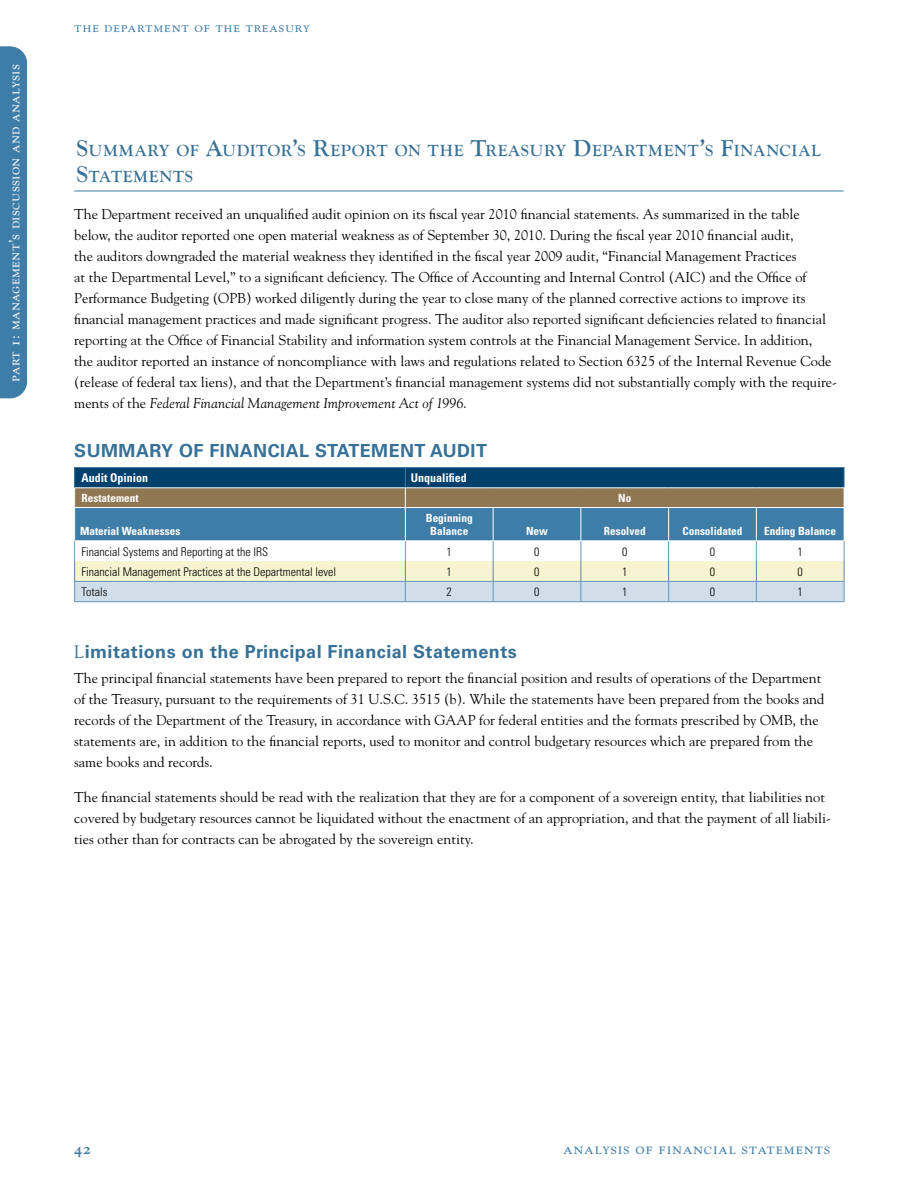
<style>
.page{position:relative;width:918px;height:1188px;background:#fff}
.page>*{position:absolute;margin:0;border:0;box-sizing:border-box;transform-origin:0 0}
.t1{font:700 18px "Univers";letter-spacing:.025em;color:#377197}
.t2{font:700 16.8px/25.5px "Goudy Old Style T";letter-spacing:.04em;color:#377197}
.t3{font:16.5px "Goudy SC";color:#3e7da7}
.t4{font:16.5px "Goudy Bold Os F";color:#3e7da7}
.t5{font:15px "Goudy SC";letter-spacing:.025em;color:#fff}
.t6{font:15px "Goudy SC";letter-spacing:.05em;color:#3e7da7}
.t7{font:14.25px/21px "Goudy";color:#000}
.t8{font:300 condensed 12px "Univers";color:#000}
.t9{font:700 condensed 12px "Univers";color:#fff}
.t10{font:700 condensed 11.25px/13.5px "Univers";color:#fff;text-align:center}
.s1{font-size:24px}
.s2{font-style:italic}
.s3{font-family:"Goudy";font-weight:400}
</style>
<div class="page">
<hr style="left:74px;top:191px;width:770px;height:1px;background:#3e7da7">
<div style="left:75px;top:467px;width:330px;height:21px;background:#00406c"></div>
<div style="left:405px;top:467px;width:439px;height:21px;background:#00406c"></div>
<div style="left:75px;top:488px;width:330px;height:20px;background:#8f7753"></div>
<div style="left:405px;top:488px;width:439px;height:20px;background:#8f7753"></div>
<div style="left:75px;top:508px;width:330px;height:33px;background:#3e7da7"></div>
<div style="left:405px;top:508px;width:88px;height:33px;background:#3e7da7"></div>
<div style="left:493px;top:508px;width:88px;height:33px;background:#3e7da7"></div>
<div style="left:581px;top:508px;width:88px;height:33px;background:#3e7da7"></div>
<div style="left:669px;top:508px;width:87px;height:33px;background:#3e7da7"></div>
<div style="left:756px;top:508px;width:88px;height:33px;background:#3e7da7"></div>
<div style="left:75px;top:561px;width:330px;height:20px;background:#f8f3d1"></div>
<div style="left:405px;top:561px;width:88px;height:20px;background:#f8f3d1"></div>
<div style="left:493px;top:561px;width:88px;height:20px;background:#f8f3d1"></div>
<div style="left:581px;top:561px;width:88px;height:20px;background:#f8f3d1"></div>
<div style="left:669px;top:561px;width:87px;height:20px;background:#f8f3d1"></div>
<div style="left:756px;top:561px;width:88px;height:20px;background:#f8f3d1"></div>
<div style="left:75px;top:581px;width:330px;height:21px;background:#cfdee9"></div>
<div style="left:405px;top:581px;width:88px;height:21px;background:#cfdee9"></div>
<div style="left:493px;top:581px;width:88px;height:21px;background:#cfdee9"></div>
<div style="left:581px;top:581px;width:88px;height:21px;background:#cfdee9"></div>
<div style="left:669px;top:581px;width:87px;height:21px;background:#cfdee9"></div>
<div style="left:756px;top:581px;width:88px;height:21px;background:#cfdee9"></div>
<hr style="left:405px;top:508px;width:1px;height:33px;background:#fff">
<hr style="left:493px;top:508px;width:1px;height:33px;background:#fff">
<hr style="left:581px;top:508px;width:1px;height:33px;background:#fff">
<hr style="left:668px;top:508px;width:1px;height:33px;background:#fff">
<hr style="left:756px;top:508px;width:1px;height:33px;background:#fff">
<svg style="left:405px;top:542px;width:1px;height:59px"></svg>
<svg style="left:493px;top:542px;width:1px;height:59px"></svg>
<svg style="left:581px;top:542px;width:1px;height:59px"></svg>
<svg style="left:668px;top:542px;width:1px;height:59px"></svg>
<svg style="left:756px;top:542px;width:1px;height:59px"></svg>
<hr style="left:74px;top:467px;width:331px;height:1px;background:#3e7da7">
<hr style="left:405px;top:467px;width:88px;height:1px;background:#3e7da7">
<hr style="left:493px;top:467px;width:88px;height:1px;background:#3e7da7">
<hr style="left:581px;top:467px;width:88px;height:1px;background:#3e7da7">
<hr style="left:669px;top:467px;width:87px;height:1px;background:#3e7da7">
<hr style="left:756px;top:467px;width:88px;height:1px;background:#3e7da7">
<svg style="left:405px;top:468px;width:1px;height:39px"></svg>
<hr style="left:74px;top:488px;width:331px;height:1px;background:#fff">
<svg style="left:74px;top:468px;width:1px;height:39px"></svg>
<hr style="left:405px;top:488px;width:88px;height:1px;background:#fff">
<hr style="left:493px;top:488px;width:88px;height:1px;background:#fff">
<hr style="left:581px;top:488px;width:88px;height:1px;background:#fff">
<hr style="left:669px;top:488px;width:87px;height:1px;background:#fff">
<hr style="left:756px;top:488px;width:88px;height:1px;background:#fff">
<svg style="left:844px;top:468px;width:1px;height:20px"></svg>
<hr style="left:74px;top:507px;width:331px;height:1px;background:#fff">
<hr style="left:405px;top:507px;width:88px;height:1px;background:#fff">
<hr style="left:493px;top:507px;width:88px;height:1px;background:#fff">
<hr style="left:581px;top:507px;width:88px;height:1px;background:#fff">
<hr style="left:669px;top:507px;width:87px;height:1px;background:#fff">
<hr style="left:756px;top:507px;width:88px;height:1px;background:#fff">
<hr style="left:74px;top:581px;width:331px;height:1px;background:#6597b9">
<svg style="left:74px;top:541px;width:1px;height:60px"></svg>
<hr style="left:405px;top:581px;width:88px;height:1px;background:#6597b9">
<hr style="left:493px;top:581px;width:88px;height:1px;background:#6597b9">
<hr style="left:581px;top:581px;width:88px;height:1px;background:#6597b9">
<hr style="left:669px;top:581px;width:87px;height:1px;background:#6597b9">
<hr style="left:756px;top:581px;width:88px;height:1px;background:#6597b9">
<svg style="left:844px;top:541px;width:1px;height:61px"></svg>
<hr style="left:74px;top:601px;width:331px;height:1px;background:#6597b9">
<hr style="left:405px;top:601px;width:88px;height:1px;background:#6597b9">
<hr style="left:493px;top:601px;width:88px;height:1px;background:#6597b9">
<hr style="left:581px;top:601px;width:88px;height:1px;background:#6597b9">
<hr style="left:669px;top:601px;width:87px;height:1px;background:#6597b9">
<hr style="left:756px;top:601px;width:88px;height:1px;background:#6597b9">
<div style="left:0;top:46px;width:27px;height:353px;background:#3e7da7"></div>
<p class="t5" style="left:5px;top:382px;width:319px;rotate:-90deg">part 1: management’s discussion and analysis</p>
<p class="t6" style="left:74px;top:18px;width:237px">the department of the treasury</p>
<h2 class="t2" style="left:76px;top:138px;width:746px"><span class="s1">S</span>UMMARY OF <span class="s1">A</span>UDITOR<span class="s1">’</span>S <span class="s1">R</span>EPORT ON THE <span class="s1">T</span>REASURY <span class="s1">D</span>EPARTMENT<span class="s1">’</span>S <span class="s1">F</span>INANCIAL<br><span class="s1">S</span>TATEMENTS</h2>
<p class="t7" style="left:74px;top:203px;width:763px">the Department received an unqualified audit opinion on its fiscal year 2010 financial statements. as summarized in the table below, the auditor reported one open material weakness as of september 30, 2010. During the fiscal year 2010 financial audit,<br>the auditors downgraded the material weakness they identified in the fiscal year 2009 audit, “financial Management Practices<br>at the Departmental level,” to a significant deficiency. the office of accounting and Internal control (aIc) and the office of Performance budgeting (oPb) worked diligently during the year to close many of the planned corrective actions to improve its financial management practices and made significant progress. the auditor also reported significant deficiencies related to financial reporting at the office of financial stability and information system controls at the financial Management service. In addition,<br>the auditor reported an instance of noncompliance with laws and regulations related to section 6325 of the Internal revenue code (release of federal tax liens), and that the Department’s financial management systems did not substantially comply with the require&shy;ments of the <span class="s2">Federal Financial Management Improvement Act of 1996</span>.</p>
<h3 class="t1" style="left:74px;top:440px;width:414px">SUMMARY OF FINANCIAL STATEMENT AUDIT</h3>
<p class="t9" style="left:82px;top:471px;width:68px">Audit Opinion</p>
<p class="t9" style="left:411px;top:471px;width:58px">Unqualified</p>
<p class="t10" style="left:82px;top:491px;width:58px">Restatement</p>
<p class="t10" style="left:618px;top:491px;width:15px">No</p>
<p class="t10" style="left:80px;top:525px;width:102px">Material Weaknesses</p>
<p class="t10" style="left:426px;top:511px;width:48px">Beginning<br>Balance</p>
<p class="t10" style="left:526px;top:525px;width:23px">New</p>
<p class="t10" style="left:604px;top:525px;width:43px">Resolved</p>
<p class="t10" style="left:682px;top:525px;width:62px">Consolidated</p>
<p class="t10" style="left:764px;top:525px;width:73px">Ending Balance</p>
<p class="t8" style="left:82px;top:544px;width:188px">Financial Systems and Reporting at the IRS</p>
<p class="t8" style="left:447px;top:544px;width:7px">1</p>
<p class="t8" style="left:534px;top:544px;width:7px">0</p>
<p class="t8" style="left:622px;top:544px;width:7px">0</p>
<p class="t8" style="left:710px;top:544px;width:7px">0</p>
<p class="t8" style="left:798px;top:544px;width:7px">1</p>
<p class="t8" style="left:82px;top:565px;width:256px">Financial Management Practices at the Departmental level</p>
<p class="t8" style="left:447px;top:565px;width:7px">1</p>
<p class="t8" style="left:534px;top:565px;width:7px">0</p>
<p class="t8" style="left:622px;top:565px;width:7px">1</p>
<p class="t8" style="left:710px;top:565px;width:7px">0</p>
<p class="t8" style="left:798px;top:565px;width:7px">0</p>
<p class="t8" style="left:82px;top:585px;width:27px">Totals</p>
<p class="t8" style="left:447px;top:585px;width:7px">2</p>
<p class="t8" style="left:534px;top:585px;width:7px">0</p>
<p class="t8" style="left:622px;top:585px;width:7px">1</p>
<p class="t8" style="left:710px;top:585px;width:7px">0</p>
<p class="t8" style="left:798px;top:585px;width:7px">1</p>
<p class="t1" style="left:74px;top:641px;width:444px"><span class="s3">l</span>imitations on the Principal Financial Statements</p>
<p class="t7" style="left:74px;top:667px;width:752px">the principal financial statements have been prepared to report the financial position and results of operations of the Department of the treasury, pursuant to the requirements of 31 u.s.c. 3515 (b). While the statements have been prepared from the books and records of the Department of the treasury, in accordance with gaaP for federal entities and the formats prescribed by oMb, the statements are, in addition to the financial reports, used to monitor and control budgetary resources which are prepared from the same books and records.</p>
<p class="t7" style="left:74px;top:786px;width:757px">the financial statements should be read with the realization that they are for a component of a sovereign entity, that liabilities not covered by budgetary resources cannot be liquidated without the enactment of an appropriation, and that the payment of all liabili&shy;ties other than for contracts can be abrogated by the sovereign entity.</p>
<p class="t4" style="left:74px;top:1138px;width:19px">42</p>
<p class="t3" style="left:563px;top:1139px;width:268px">analysis of financial statements</p>
</div>
